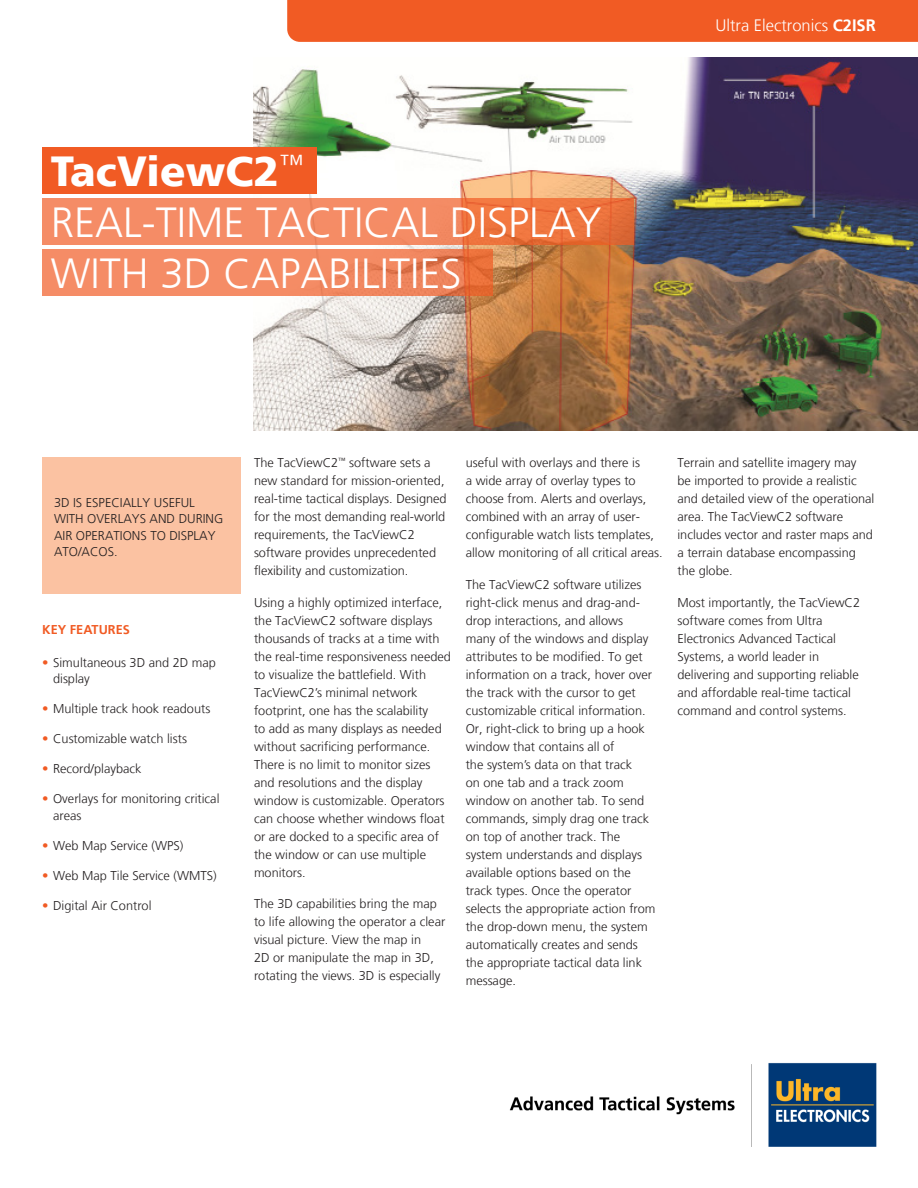
<style>
.page{position:relative;width:918px;height:1188px;background:#fff}
.page>*{position:absolute;margin:0;border:0;box-sizing:border-box;transform-origin:0 0}
.Title_Lite_F45L__28p{font:300 42px "Frutiger";color:#fff}
.Title_Heavy_F75B__28{font:900 42px "Frutiger 75";color:#fff}
.t1{font:300 16.5px "Frutiger";color:#fff}
.Body_Txt_Main__F45L{font:300 12.75px/18px "Frutiger";color:#231f20}
.Callout_Txt__F45L__8{font:300 12.75px/16.5px "Frutiger";color:#231f20}
.Body_Heading{font:700 12.75px "Frutiger 65";color:#f15b24}
.s1{font-family:"Frutiger 65";font-weight:700}
.s2{color:#f15b24}
</style>
<div class="page">
<div style="left:287px;top:0;width:631px;height:42px;background:#f15b24"></div>
<img style="left:509px;top:1063px;width:368px;height:84px">
<img style="left:254px;top:58px;width:664px;height:373px">
<div style="left:42px;top:148px;width:274px;height:46px;background:#f15b24"></div>
<svg style="left:42px;top:199px;width:592px;height:46px;background:#f28459"></svg>
<svg style="left:42px;top:250px;width:450px;height:46px;background:#f1875f"></svg>
<div style="left:42px;top:458px;width:199px;height:136px;background:#fbc2a2"></div>
<p class="Title_Heavy_F75B__28" style="left:51px;top:146px;width:254px">TacViewC2<sup>™</sup></p>
<p class="Title_Lite_F45L__28p" style="left:51px;top:199px;width:552px">REAL-TIME TACTICAL DISPLAY</p>
<p class="Title_Lite_F45L__28p" style="left:51px;top:250px;width:412px">WITH 3D CAPABILITIES</p>
<p class="t1" style="left:715px;top:16px;width:162px">Ultra Electronics <span class="s1">C2ISR</span></p>
<p class="Callout_Txt__F45L__8" style="left:54px;top:494px;width:171px">3D IS ESPECIALLY USEFUL<br>WITH OVERLAYS AND DURING<br>AIR OPERATIONS TO DISPLAY<br>ATO/ACOS.</p>
<p class="Body_Heading" style="left:42px;top:622px;width:89px">KEY FEATURES</p>
<p class="Body_Txt_Main__F45L" style="left:53px;top:654px;width:164px;line-height:16.5px;text-indent:-11px"><span class="s2">•</span> Simultaneous 3D and 2D map display</p>
<p class="Body_Txt_Main__F45L" style="left:42px;top:700px;width:170px"><span class="s2">•</span> Multiple track hook readouts</p>
<p class="Body_Txt_Main__F45L" style="left:42px;top:730px;width:146px"><span class="s2">•</span> Customizable watch lists</p>
<p class="Body_Txt_Main__F45L" style="left:42px;top:760px;width:101px"><span class="s2">•</span> Record/playback</p>
<p class="Body_Txt_Main__F45L" style="left:53px;top:791px;width:168px;line-height:16.5px;text-indent:-11px"><span class="s2">•</span> Overlays for monitoring critical areas</p>
<p class="Body_Txt_Main__F45L" style="left:42px;top:836px;width:143px"><span class="s2">•</span> Web Map Service (WPS)</p>
<p class="Body_Txt_Main__F45L" style="left:42px;top:866px;width:176px"><span class="s2">•</span> Web Map Tile Service (WMTS)</p>
<p class="Body_Txt_Main__F45L" style="left:42px;top:896px;width:111px"><span class="s2">•</span> Digital Air Control</p>
<p class="Body_Txt_Main__F45L" style="left:254px;top:454px;width:194px">The TacViewC2<sup>™</sup> software sets a new standard for mission-oriented, real-time tactical displays. Designed for the most demanding real-world requirements, the TacViewC2 software provides unprecedented flexibility and customization.</p>
<p class="Body_Txt_Main__F45L" style="left:254px;top:594px;width:198px">Using a highly optimized interface, the TacViewC2 software displays thousands of tracks at a time with the real-time responsiveness needed to visualize the battlefield. With<br>TacViewC2’s minimal network footprint, one has the scalability<br>to add as many displays as needed without sacrificing performance.<br>There is no limit to monitor sizes and resolutions and the display window is customizable. Operators can choose whether windows float or are docked to a specific area of the window or can use multiple monitors.</p>
<p class="Body_Txt_Main__F45L" style="left:254px;top:895px;width:193px">The 3D capabilities bring the map to life allowing the operator a clear visual picture. View the map in<br>2D or manipulate the map in 3D, rotating the views. 3D is especially</p>
<p class="Body_Txt_Main__F45L" style="left:466px;top:454px;width:198px">useful with overlays and there is<br>a wide array of overlay types to choose from. Alerts and overlays, combined with an array of user&shy;configurable watch lists templates, allow monitoring of all critical areas.</p>
<p class="Body_Txt_Main__F45L" style="left:466px;top:576px;width:191px">The TacViewC2 software utilizes right-click menus and drag-and&shy;drop interactions, and allows many of the windows and display attributes to be modified. To get information on a track, hover over the track with the cursor to get customizable critical information.<br>Or, right-click to bring up a hook window that contains all of<br>the system’s data on that track<br>on one tab and a track zoom window on another tab. To send commands, simply drag one track on top of another track. The system understands and displays available options based on the track types. Once the operator selects the appropriate action from the drop-down menu, the system automatically creates and sends the appropriate tactical data link message.</p>
<p class="Body_Txt_Main__F45L" style="left:677px;top:454px;width:198px">Terrain and satellite imagery may<br>be imported to provide a realistic and detailed view of the operational area. The TacViewC2 software includes vector and raster maps and a terrain database encompassing the globe.</p>
<p class="Body_Txt_Main__F45L" style="left:677px;top:594px;width:184px">Most importantly, the TacViewC2 software comes from Ultra<br>Electronics Advanced Tactical<br>Systems, a world leader in delivering and supporting reliable and affordable real-time tactical command and control systems.</p>
</div>
